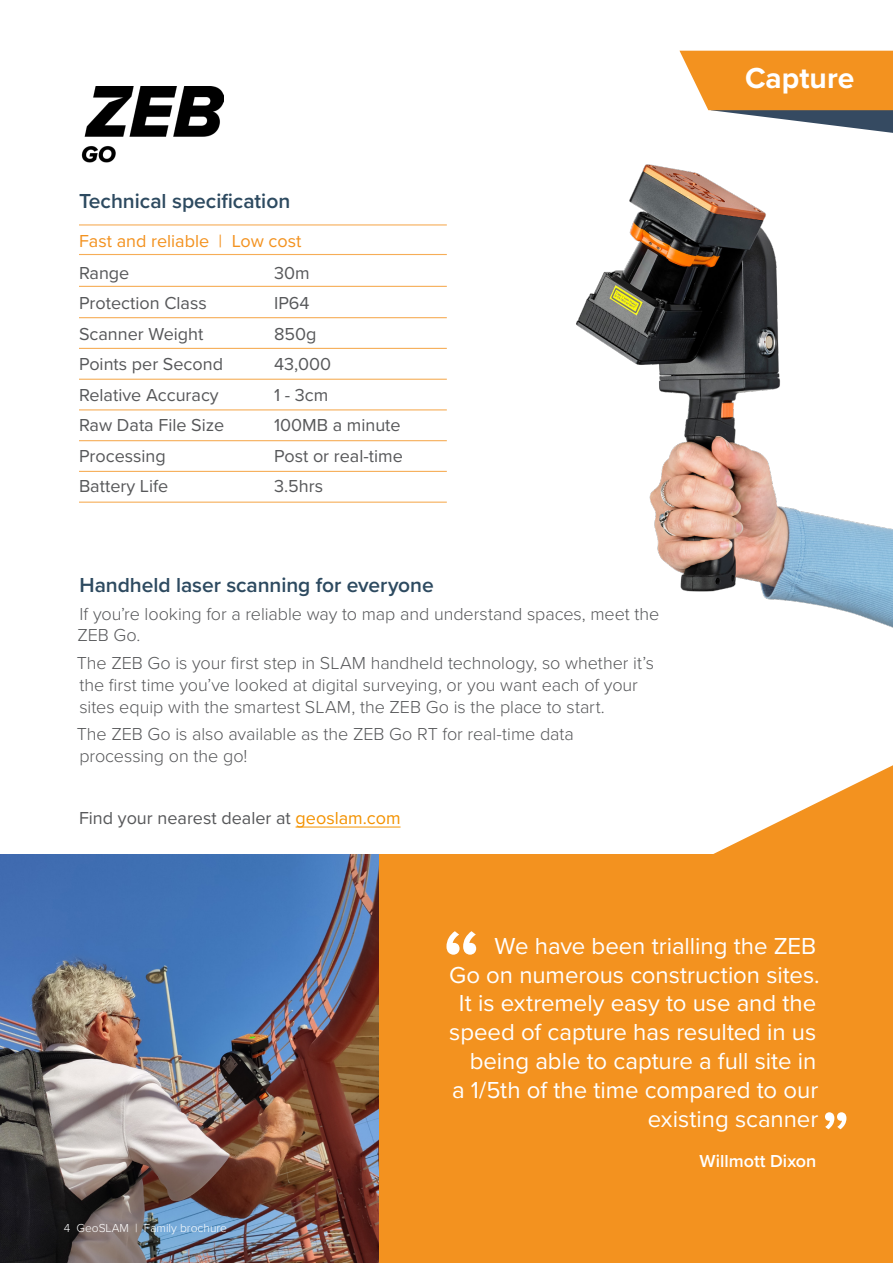
<style>
.page{position:relative;width:893px;height:1263px;background:#fff}
.page>*{position:absolute;margin:0;border:0;box-sizing:border-box;transform-origin:0 0}
.t1{font:700 30px "Proxima Nova";color:#fff}
.t2{font:24px/28.8px "Proxima Nova";letter-spacing:-.005em;color:#fff;text-align:right}
.t3{font:600 21px "Proxima Nova";color:#2d4a60}
.t4{font:300 18px/21.6px "Proxima Nova";letter-spacing:-.005em;color:#57585a}
.t5{font:18px "Proxima Nova";color:#57585a}
.t6{font:18px "Proxima Nova";color:#f3921f}
.t7{font:600 18px "Proxima Nova";color:#fff}
.Content_header{font:300 12px "Proxima Nova";color:#fff}
.s1{color:#f39200}
</style>
<div class="page">
<div style="left:378px;top:855px;width:515px;height:408px;background:#f3921f"></div>
<img style="left:0;top:854px;width:378px;height:409px">
<img style="left:81px;top:87px;width:143px;height:76px">
<hr style="left:296px;top:826px;width:105px;height:1px;background:#f39200">
<hr style="left:79px;top:317px;width:368px;height:1px;background:#f3921f">
<hr style="left:79px;top:348px;width:368px;height:1px;background:#f3921f">
<hr style="left:79px;top:224px;width:368px;height:1px;background:#f3921f">
<hr style="left:79px;top:286px;width:368px;height:1px;background:#f3921f">
<hr style="left:79px;top:379px;width:368px;height:1px;background:#f3921f">
<hr style="left:79px;top:409px;width:368px;height:1px;background:#f3921f">
<hr style="left:79px;top:440px;width:368px;height:1px;background:#f3921f">
<hr style="left:79px;top:471px;width:368px;height:1px;background:#f3921f">
<hr style="left:79px;top:502px;width:368px;height:1px;background:#f3921f">
<img style="left:576px;top:164px;width:317px;height:464px">
<hr style="left:79px;top:254px;width:368px;height:1px;background:#f3921f">
<svg style="left:712px;top:765px;width:181px;height:90px"></svg>
<svg style="left:446px;top:931px;width:30px;height:24px"></svg>
<svg style="left:825px;top:1112px;width:21px;height:17px"></svg>
<svg style="left:679px;top:51px;width:214px;height:82px"></svg>
<p class="t3" style="left:79px;top:185px;width:213px">Technical specification</p>
<p class="t6" style="left:79px;top:227px;width:224px">Fast and reliable | Low cost</p>
<p class="t5" style="left:79px;top:259px;width:52px">Range</p>
<p class="t5" style="left:79px;top:290px;width:129px">Protection Class</p>
<p class="t5" style="left:79px;top:320px;width:126px">Scanner Weight</p>
<p class="t5" style="left:79px;top:351px;width:146px">Points per Second</p>
<p class="t5" style="left:79px;top:381px;width:141px">Relative Accuracy</p>
<p class="t5" style="left:79px;top:412px;width:147px">Raw Data File Size</p>
<p class="t5" style="left:79px;top:442px;width:88px">Processing</p>
<p class="t5" style="left:79px;top:473px;width:91px">Battery Life</p>
<p class="t5" style="left:274px;top:259px;width:37px">30m</p>
<p class="t5" style="left:274px;top:290px;width:37px">IP64</p>
<p class="t5" style="left:274px;top:320px;width:44px">850g</p>
<p class="t5" style="left:274px;top:351px;width:59px">43,000</p>
<p class="t5" style="left:274px;top:381px;width:56px">1 - 3cm</p>
<p class="t5" style="left:274px;top:412px;width:128px">100MB a minute</p>
<p class="t5" style="left:274px;top:442px;width:130px">Post or real-time</p>
<p class="t5" style="left:274px;top:473px;width:51px">3.5hrs</p>
<p class="t3" style="left:80px;top:569px;width:356px">Handheld laser scanning for everyone</p>
<p class="t4" style="left:78px;top:602px;width:583px">If you’re looking for a reliable way to map and understand spaces, meet the<br>ZEB Go.</p>
<p class="t4" style="left:77px;top:651px;width:579px">The ZEB Go is your first step in SLAM handheld technology, so whether it’s the first time you’ve looked at digital surveying, or you want each of your sites equip with the smartest SLAM, the ZEB Go is the place to start.</p>
<p class="t4" style="left:77px;top:723px;width:499px">The ZEB Go is also available as the ZEB Go RT for real-time data processing on the go!</p>
<p class="t5" style="left:79px;top:805px;width:323px">Find your nearest dealer at <span class="s1">geoslam.com</span></p>
<p class="t1" style="left:745px;top:56px;width:111px">Capture</p>
<p class="Content_header" style="left:64px;top:1219px;width:165px">4 GeoSLAM | Family brochure</p>
<p class="t2" style="left:449px;top:930px;width:372px">We have been trialling the ZEB<br>Go on numerous construction sites.<br>It is extremely easy to use and the speed of capture has resulted in us being able to capture a full site in<br>a 1/5th of the time compared to our existing scanner</p>
<p class="t7" style="left:699px;top:1148px;width:118px">Willmott Dixon</p>
</div>
